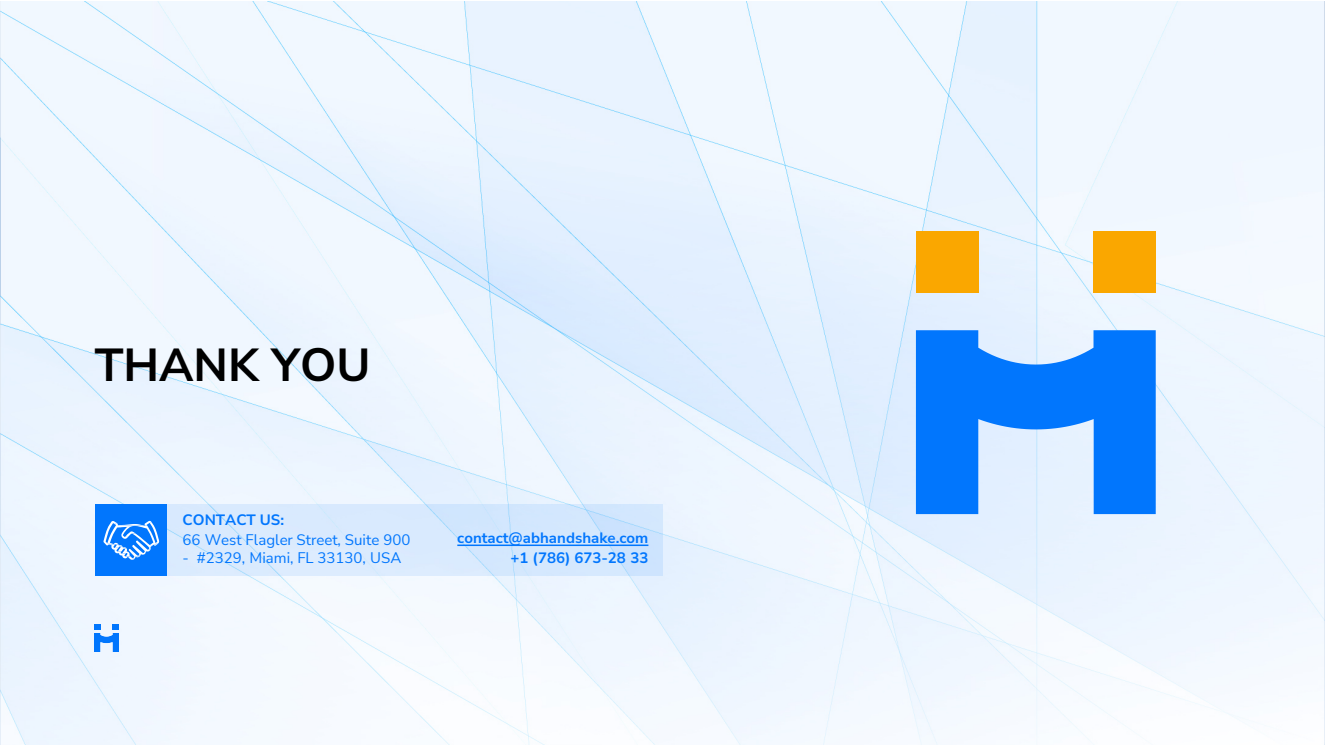
<style>
.page{position:relative;width:1325px;height:745px;background:#fff}
.page>*{position:absolute;margin:0;border:0;box-sizing:border-box;transform-origin:0 0}
.t1{font:700 46.25px "Nunito Sans";color:#000}
.t2{font:15px "Nunito Sans";color:#0176fd}
.t3{font:700 15px "Nunito Sans";color:#0176fd}
</style>
<div class="page">
<img style="left:0;top:2px;width:1325px;height:742px">
<img style="left:95px;top:633px;width:23px;height:18px">
<svg style="left:95px;top:623px;width:6px;height:6px"></svg>
<svg style="left:112px;top:623px;width:6px;height:6px"></svg>
<svg style="left:916px;top:330px;width:240px;height:184px;background:#469bfd"></svg>
<div style="left:916px;top:230px;width:62px;height:62px;background:#faa700"></div>
<div style="left:1094px;top:230px;width:62px;height:62px;background:#faa700"></div>
<div style="left:167px;top:504px;width:496px;height:72px;background:#0176fd;opacity:.1"></div>
<div style="left:96px;top:504px;width:71px;height:72px;background:#0176fd"></div>
<svg style="left:104px;top:520px;width:55px;height:39px"></svg>
<svg style="left:457px;top:544px;width:191px;height:2px"></svg>
<p class="t1" style="left:95px;top:333px;width:277px">THANK YOU</p>
<p class="t3" style="left:183px;top:509px;width:103px">CONTACT US:</p>
<p class="t2" style="left:183px;top:529px;width:229px">66 West Flagler Street, Suite 900</p>
<p class="t2" style="left:183px;top:547px;width:220px">- #2329, Miami, FL 33130, USA</p>
<p class="t3" style="left:457px;top:527px;width:193px">contact@abhandshake.com</p>
<p class="t3" style="left:510px;top:547px;width:140px">+1 (786) 673-28 33</p>
</div>
